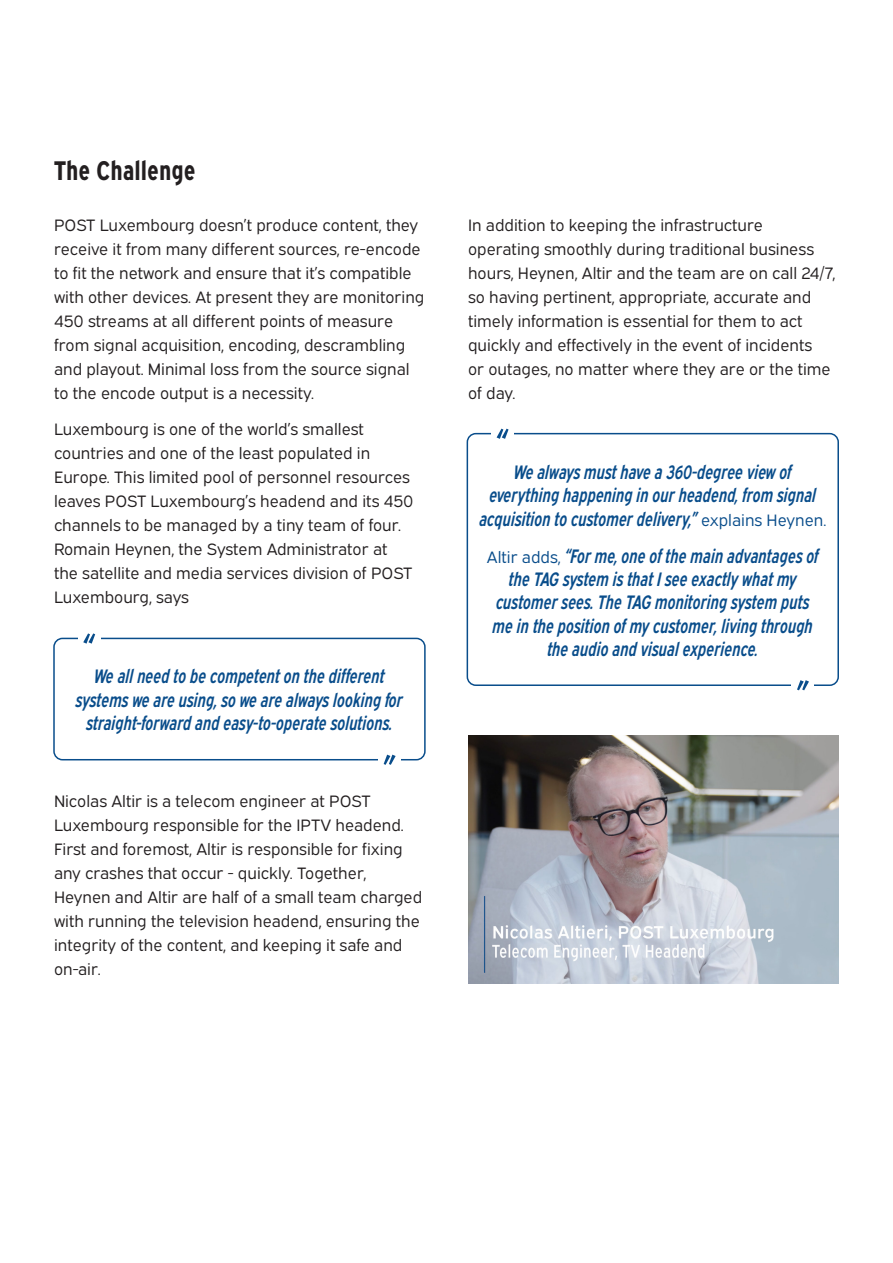
<style>
.page{position:relative;width:893px;height:1263px;background:#fff}
.page>*{position:absolute;margin:0;border:0;box-sizing:border-box;transform-origin:0 0}
.t1{font:700 27px "Expressway Cd Rg";color:#231f20}
.t2{font:italic 19.5px/23.4px "Expressway Cd Sb";color:#094d8b;text-align:center}
.t3{font:16.5px/24px "Expressway Bk";color:#231f20}
.s1{font-family:"Expressway Bk";font-style:normal;font-size:16.5px}
</style>
<div class="page">
<img style="left:469px;top:735px;width:370px;height:248px">
<div style="left:53px;top:638px;width:373px;height:122px;border:2px solid #094d8b;border-radius:9px"></div>
<div style="left:78px;top:636px;width:22px;height:5px;background:#fff"></div>
<div style="left:379px;top:757px;width:22px;height:5px;background:#fff"></div>
<svg style="left:83px;top:633px;width:12px;height:11px"></svg>
<svg style="left:384px;top:755px;width:12px;height:10px"></svg>
<div style="left:467px;top:433px;width:372px;height:253px;border:2px solid #094d8b;border-radius:9px"></div>
<div style="left:491px;top:431px;width:23px;height:5px;background:#fff"></div>
<div style="left:792px;top:683px;width:22px;height:5px;background:#fff"></div>
<svg style="left:497px;top:429px;width:12px;height:10px"></svg>
<svg style="left:797px;top:680px;width:12px;height:10px"></svg>
<p class="t1" style="left:54px;top:149px;width:143px">The Challenge</p>
<p class="t3" style="left:54px;top:211px;width:372px">POST Luxembourg doesn’t produce content, they receive it from many different sources, re-encode to fit the network and ensure that it’s compatible with other devices. At present they are monitoring 450 streams at all different points of measure from signal acquisition, encoding, descrambling and playout. Minimal loss from the source signal to the encode output is a necessity.</p>
<p class="t3" style="left:54px;top:416px;width:361px">Luxembourg is one of the world’s smallest countries and one of the least populated in Europe. This limited pool of personnel resources leaves POST Luxembourg’s headend and its 450 channels to be managed by a tiny team of four.<br>Romain Heynen, the System Administrator at the satellite and media services division of POST Luxembourg, says</p>
<p class="t2" style="left:76px;top:663px;width:329px">We all need to be competent on the different systems we are using, so we are always looking for straight-forward and easy-to-operate solutions.</p>
<p class="t3" style="left:54px;top:787px;width:370px">Nicolas Altir is a telecom engineer at POST Luxembourg responsible for the IPTV headend.<br>First and foremost, Altir is responsible for fixing any crashes that occur - quickly. Together, Heynen and Altir are half of a small team charged with running the television headend, ensuring the integrity of the content, and keeping it safe and on-air.</p>
<p class="t3" style="left:468px;top:211px;width:369px">In addition to keeping the infrastructure operating smoothly during traditional business hours, Heynen, Altir and the team are on call 24/7, so having pertinent, appropriate, accurate and timely information is essential for them to act quickly and effectively in the event of incidents<br>or outages, no matter where they are or the time of day.</p>
<p class="t2" style="left:479px;top:458px;width:348px">We always must have a 360-degree view of everything happening in our headend, from signal acquisition to customer delivery,” <span class="s1">explains Heynen.</span></p>
<p class="t2" style="left:487px;top:542px;width:333px"><span class="s1">Altir adds,</span> “For me, one of the main advantages of the TAG system is that I see exactly what my customer sees. The TAG monitoring system puts me in the position of my customer, living through the audio and visual experience.</p>
</div>
